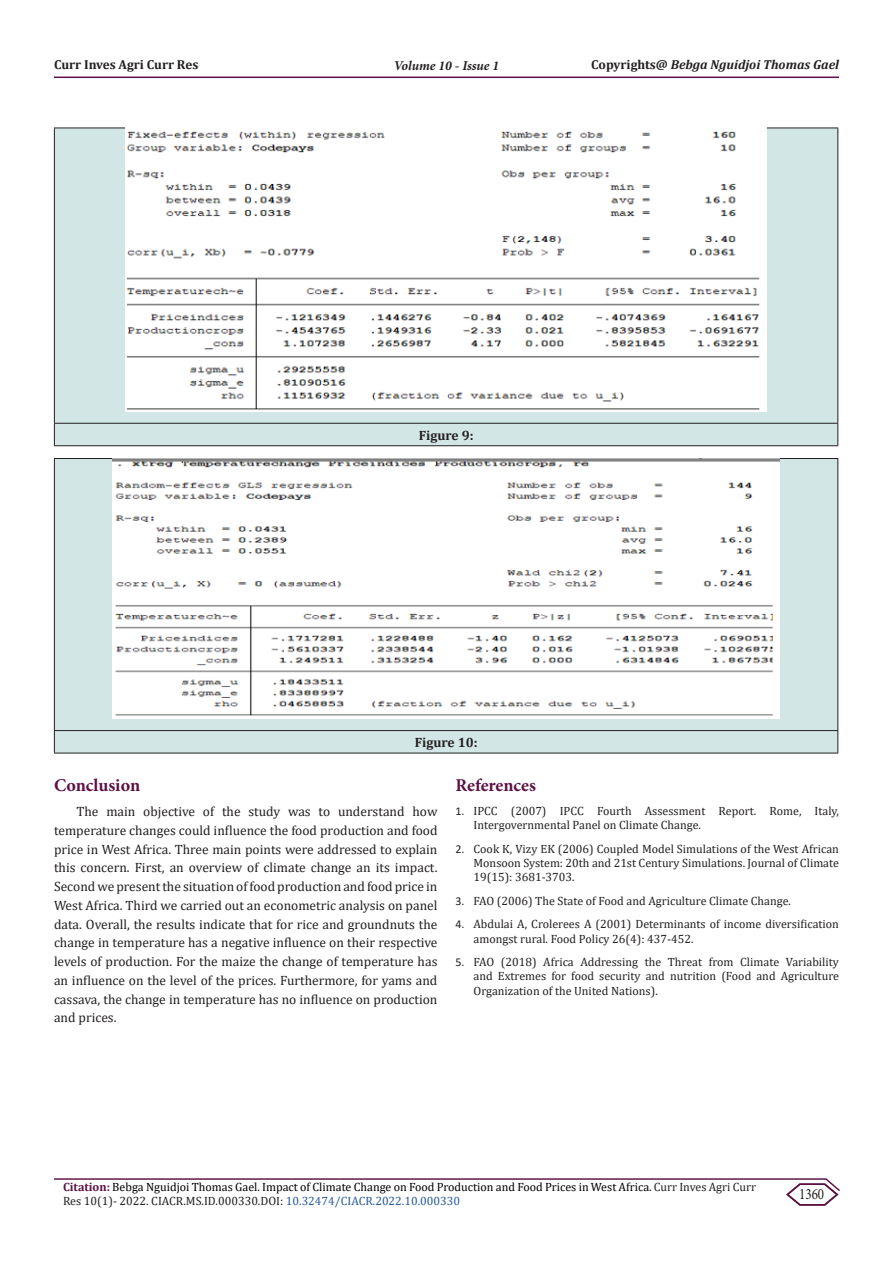
<style>
.page{position:relative;width:893px;height:1263px;background:#fff}
.page>*{position:absolute;margin:0;border:0;box-sizing:border-box;transform-origin:0 0}
.t1{font:700 18px "Minion Pro";letter-spacing:-.005em;color:#5c1043}
.t2{font:15.75px "Minion Pro";color:#231f20;scale:.83 1}
.t3{font:13.5px/18.8px "Cambria";color:#231f20;text-align:justify}
.t4{font:700 13.5px "Cambria";color:#231f20}
.t5{font:italic 700 13.5px "Minion Pro";letter-spacing:-.005em;color:#231f20}
.t6{font:italic 700 13.05px "Cambria";color:#231f20}
.t7{font:700 13.05px "Cambria";color:#231f20}
.t8{font:12px/14.4px "Cambria";color:#231f20}
.t9{font:12px/14.4px "Cambria";color:#000}
.s1{font-style:normal}
.s2{font-family:"Calibri"}
.s3{font-weight:700;color:#5c1043}
.s4{color:#231f20}
.s5{color:#275b9b}
</style>
<div class="page">
<hr style="left:54px;top:1178px;width:772px;height:2px;background:#5c1043">
<hr style="left:54px;top:77px;width:785px;height:1px;background:#5c1043">
<svg style="left:785px;top:1178px;width:55px;height:28px"></svg>
<div style="left:55px;top:129px;width:782px;height:316px;background:#d2e6e6"></div>
<hr style="left:54px;top:128px;width:784px;height:1px;background:#231f20">
<hr style="left:54px;top:128px;width:1px;height:295px;background:#231f20">
<hr style="left:837px;top:128px;width:1px;height:295px;background:#231f20">
<hr style="left:54px;top:423px;width:784px;height:1px;background:#231f20">
<svg style="left:54px;top:424px;width:1px;height:21px"></svg>
<svg style="left:837px;top:424px;width:1px;height:21px"></svg>
<hr style="left:54px;top:445px;width:784px;height:1px;background:#231f20">
<img style="left:125px;top:128px;width:642px;height:283px">
<div style="left:55px;top:459px;width:782px;height:294px;background:#d2e6e6"></div>
<hr style="left:54px;top:458px;width:784px;height:1px;background:#231f20">
<hr style="left:54px;top:459px;width:1px;height:271px;background:#231f20">
<hr style="left:837px;top:459px;width:1px;height:271px;background:#231f20">
<hr style="left:54px;top:730px;width:784px;height:1px;background:#231f20">
<svg style="left:54px;top:731px;width:1px;height:22px"></svg>
<svg style="left:837px;top:731px;width:1px;height:22px"></svg>
<hr style="left:54px;top:753px;width:784px;height:1px;background:#231f20">
<img style="left:112px;top:458px;width:668px;height:260px">
<p class="t7" style="left:54px;top:55px;width:146px">Curr Inves Agri Curr Res</p>
<p class="t5" style="left:394px;top:56px;width:107px">Volume 10 - Issue 1</p>
<p class="t6" style="left:591px;top:55px;width:249px"><span class="s1">Copyrights@</span> Bebga Nguidjoi Thomas Gael</p>
<p class="t4" style="left:419px;top:426px;width:56px">Figure 9:</p>
<p class="t4" style="left:415px;top:733px;width:64px">Figure 10:</p>
<p class="t1" style="left:54px;top:773px;width:88px">Conclusion</p>
<p class="t3" style="left:54px;top:802px;width:385px;text-indent:22px">The main objective of the study was to understand how temperature changes could influence the food production and food price in West Africa. Three main points were addressed to explain this concern. First, an overview of climate change an its impact.<br>Second we present the situation of food production and food price in West Africa. Third we carried out an econometric analysis on panel data. Overall, the results indicate that for rice and groundnuts the change in temperature has a negative influence on their respective levels of production. For the maize the change of temperature has an influence on the level of the prices. Furthermore, for yams and cassava, the change in temperature has no influence on production and prices.</p>
<p class="t1" style="left:455px;top:773px;width:82px">References</p>
<p class="t8" style="left:473px;top:803px;width:367px;text-indent:-18px"><span class="s2">1.</span> IPCC (2007) IPCC Fourth Assessment Report. Rome, Italy,<br>Intergovernmental Panel on Climate Change.</p>
<p class="t8" style="left:473px;top:841px;width:367px;text-align:justify;text-indent:-18px"><span class="s2">2.</span> Cook K, Vizy EK (2006) Coupled Model Simulations of the West African Monsoon System: 20th and 21st Century Simulations. Journal of Climate 19(15): 3681-3703.</p>
<p class="t8" style="left:455px;top:893px;width:337px"><span class="s2">3.</span> FAO (2006) The State of Food and Agriculture Climate Change.</p>
<p class="t8" style="left:473px;top:917px;width:367px;text-indent:-18px"><span class="s2">4.</span> Abdulai A, Crolerees A (2001) Determinants of income diversification amongst rural. Food Policy 26(4): 437-452.</p>
<p class="t8" style="left:473px;top:954px;width:367px;text-align:justify;text-indent:-18px"><span class="s2">5.</span> FAO (2018) Africa Addressing the Threat from Climate Variability and Extremes for food security and nutrition (Food and Agriculture Organization of the United Nations).</p>
<p class="t9" style="left:63px;top:1180px;width:694px"><span class="s3">Citation:</span> Bebga Nguidjoi Thomas Gael. Impact of Climate Change on Food Production and Food Prices in West Africa. <span class="s4">Curr Inves Agri Curr<br>Res 10(1)- 2022. CIACR.MS.ID.000330.DOI:</span> <span class="s5">10.32474/CIACR.2022.10.000330</span></p>
<p class="t2" style="left:799px;top:1184px;width:32px">1360</p>
</div>
